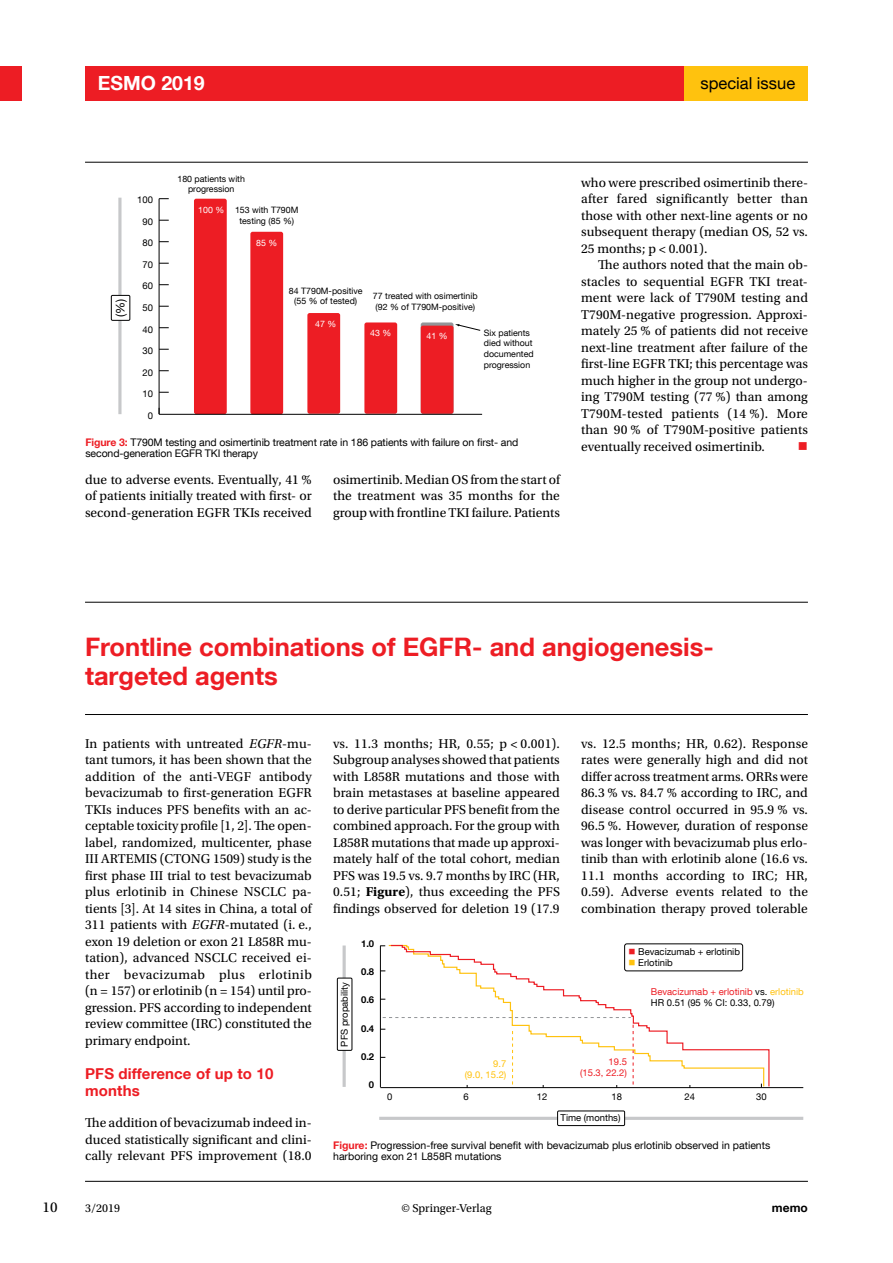
<style>
.page{position:relative;width:893px;height:1263px;background:#fff}
.page>*{position:absolute;margin:0;border:0;box-sizing:border-box;transform-origin:0 0}
.t1{font:700 25.5px/28.5px "Helvetica Neue LT Com";color:#ed1d24}
.t2{font:700 19.5px "Helvetica Neue LT Com";color:#fff}
.t3{font:16.5px "Helvetica Neue LT Com";color:#000}
.t4{font:700 15px/16.5px "Helvetica Neue LT Com";letter-spacing:.01em;color:#ed1d24}
.t5{font:15px "Utopia Std";color:#000}
.t6{font:13.5px/16.5px "Utopia Std";color:#000;text-align:justify}
.t7{font:13.5px "Wingdings";color:#ed1d24}
.t8{font:12px "Utopia Std";color:#000}
.t9{font:700 12px "Helvetica Neue LT Com";color:#000}
.t10{font:12px "Helvetica Neue LT Com";color:#000}
.t11{font:10.5px/11.2px "Helvetica Neue LT Com";letter-spacing:-.01em;color:#000}
.t12{font:9.45px/11.1px "Helvetica Neue LT Com";color:#000}
.t13{font:700 9.45px "Helvetica Neue LT Com";color:#000}
.t14{font:9.45px/11.1px "Helvetica Neue LT Com";color:#ed1d24;text-align:right}
.t15{font:9.45px/11.1px "Helvetica Neue LT Com";color:#ffc20e;text-align:right}
.t16{font:8.85px/10.6px "Helvetica Neue LT Com";color:#000;text-align:center}
.t17{font:8.85px "Helvetica Neue LT Com";color:#fff}
.s1{font-weight:700;color:#ed1d24}
.s2{font-style:italic}
.s3{font-weight:700}
.s4{color:#ed1d24}
.s5{color:#ffc20e}
</style>
<div class="page">
<div style="left:0;top:66px;width:21px;height:34px;background:#ed1d24"></div>
<div style="left:85px;top:66px;width:723px;height:34px;background:#ed1d24"></div>
<hr style="left:85px;top:162px;width:723px;height:1px;background:#000">
<hr style="left:85px;top:1181px;width:723px;height:1px;background:#000">
<div style="left:685px;top:66px;width:123px;height:34px;background:#ffc20e"></div>
<hr style="left:85px;top:714px;width:723px;height:1px;background:#000">
<hr style="left:85px;top:602px;width:723px;height:1px;background:#000">
<div style="left:194px;top:199px;width:33px;height:215px;background:#ed1d24;border-radius:2px"></div>
<div style="left:250px;top:232px;width:33px;height:182px;background:#ed1d24;border-radius:2px"></div>
<div style="left:307px;top:313px;width:33px;height:101px;background:#ed1d24;border-radius:2px"></div>
<div style="left:364px;top:322px;width:33px;height:92px;background:#ed1d24;border-radius:2px"></div>
<div style="left:421px;top:322px;width:32px;height:92px;background:linear-gradient(to right,#939598,#939598);border-radius:2px"></div>
<div style="left:421px;top:326px;width:32px;height:88px;background:#ed1d24;border-radius:2px"></div>
<svg style="left:118px;top:198px;width:4px;height:216px"></svg>
<div style="left:111px;top:295px;width:19px;height:25px;background:#fff"></div>
<div style="left:111px;top:295px;width:19px;height:25px;border:1px solid #000"></div>
<hr style="left:159px;top:199px;width:1px;height:215px;background:#000">
<hr style="left:159px;top:414px;width:323px;height:1px;background:#000">
<svg style="left:455px;top:324px;width:26px;height:7px"></svg>
<hr style="left:343px;top:945px;width:3px;height:142px;background:#c7c8ca">
<div style="left:337px;top:978px;width:15px;height:72px;background:#fff"></div>
<div style="left:337px;top:978px;width:15px;height:72px;border:1px solid #000"></div>
<hr style="left:379px;top:1117px;width:424px;height:3px;background:#c7c8ca">
<div style="left:558px;top:1111px;width:67px;height:14px;background:#fff"></div>
<div style="left:557px;top:1111px;width:68px;height:15px;border:1px solid #000"></div>
<hr style="left:380px;top:1087px;width:423px;height:1px;background:#000">
<hr style="left:380px;top:946px;width:1px;height:141px;background:#000">
<svg style="left:390px;top:944px;width:380px;height:143px"></svg>
<h2 class="t2" style="left:98px;top:71px;width:108px">ESMO 2019</h2>
<p class="t3" style="left:700px;top:73px;width:96px">special issue</p>
<p class="t10" style="left:113px;top:317px;width:20px;rotate:-90deg">(%)</p>
<p class="t12" style="left:137px;top:194px;width:17px">100</p>
<p class="t12" style="left:143px;top:216px;width:12px">90</p>
<p class="t12" style="left:143px;top:237px;width:12px">80</p>
<p class="t12" style="left:143px;top:259px;width:12px">70</p>
<p class="t12" style="left:143px;top:280px;width:12px">60</p>
<p class="t12" style="left:143px;top:302px;width:12px">50</p>
<p class="t12" style="left:143px;top:323px;width:12px">40</p>
<p class="t12" style="left:143px;top:345px;width:12px">30</p>
<p class="t12" style="left:143px;top:366px;width:12px">20</p>
<p class="t12" style="left:143px;top:388px;width:12px">10</p>
<p class="t12" style="left:148px;top:409px;width:7px">0</p>
<p class="t16" style="left:177px;top:173px;width:69px">180 patients with progression</p>
<p class="t16" style="left:235px;top:204px;width:65px">153 with T790M testing (85 %)</p>
<p class="t17" style="left:198px;top:204px;width:27px">100 %</p>
<p class="t17" style="left:256px;top:237px;width:23px">85 %</p>
<p class="t16" style="left:289px;top:285px;width:75px">84 T790M-positive (55 % of tested)</p>
<p class="t16" style="left:373px;top:290px;width:106px;text-align:left">77 treated with osimertinib (92 % of T790M-positive)</p>
<p class="t17" style="left:315px;top:318px;width:23px">47 %</p>
<p class="t17" style="left:370px;top:328px;width:23px">43 %</p>
<p class="t17" style="left:427px;top:330px;width:23px">41 %</p>
<p class="t16" style="left:484px;top:327px;width:51px;text-align:left">Six patients died without documented progression</p>
<p class="t11" style="left:85px;top:436px;width:434px"><span class="s1">Figure 3:</span> T790M testing and osimertinib treatment rate in 186 patients with failure on first- and second-generation EGFR TKI therapy</p>
<p class="t6" style="left:85px;top:471px;width:228px">due to adverse events. Eventually, 41 % of patients initially treated with first- or second-generation EGFR TKIs received</p>
<p class="t6" style="left:333px;top:471px;width:228px">osimertinib. Median OS from the start of the treatment was 35 months for the group with frontline TKI failure. Patients</p>
<p class="t6" style="left:581px;top:174px;width:228px">who were prescribed osimertinib there&shy;after fared significantly better than those with other next-line agents or no subsequent therapy (median OS, 52 vs.<br>25 months; p &lt; 0.001).</p>
<p class="t6" style="left:581px;top:257px;width:228px;text-indent:17px">The authors noted that the main ob&shy;stacles to sequential EGFR TKI treat&shy;ment were lack of T790M testing and T790M-negative progression. Approxi&shy;mately 25 % of patients did not receive next-line treatment after failure of the first-line EGFR TKI; this percentage was much higher in the group not undergo&shy;ing T790M testing (77 %) than among T790M-tested patients (14 %). More than 90 % of T790M-positive patients eventually received osimertinib.</p>
<p class="t7" style="left:798px;top:438px;width:12px">■</p>
<h1 class="t1" style="left:85px;top:632px;width:630px">Frontline combinations of EGFR- and angiogenesis&shy;targeted agents</h1>
<p class="t6" style="left:85px;top:735px;width:228px;text-align:left">In patients with untreated <span class="s2">EGFR</span>-mu&shy;tant tumors, it has been shown that the addition of the anti-VEGF antibody bevacizumab to first-generation EGFR TKIs induces PFS benefits with an ac&shy;ceptable toxicity profile [1, 2]. The open&shy;label, randomized, multicenter, phase III ARTEMIS (CTONG 1509) study is the first phase III trial to test bevacizumab plus erlotinib in Chinese NSCLC pa&shy;tients [3]. At 14 sites in China, a total of 311 patients with <span class="s2">EGFR</span>-mutated (i. e., exon 19 deletion or exon 21 L858R mu&shy;tation), advanced NSCLC received ei&shy;ther bevacizumab plus erlotinib (n = 157) or erlotinib (n = 154) until pro&shy;gression. PFS according to independent review committee (IRC) constituted the primary endpoint.</p>
<p class="t4" style="left:85px;top:1065px;width:190px">PFS difference of up to 10 months</p>
<p class="t6" style="left:85px;top:1115px;width:228px">The addition of bevacizumab indeed in&shy;duced statistically significant and clini&shy;cally relevant PFS improvement (18.0</p>
<p class="t6" style="left:333px;top:735px;width:228px">vs. 11.3 months; HR, 0.55; p &lt; 0.001).<br>Subgroup analyses showed that patients with L858R mutations and those with brain metastases at baseline appeared to derive particular PFS benefit from the combined approach. For the group with L858R mutations that made up approxi&shy;mately half of the total cohort, median PFS was 19.5 vs. 9.7 months by IRC (HR, 0.51; <span class="s3">Figure</span>), thus exceeding the PFS findings observed for deletion 19 (17.9</p>
<p class="t6" style="left:581px;top:735px;width:228px">vs. 12.5 months; HR, 0.62). Response rates were generally high and did not differ across treatment arms. ORRs were 86.3 % vs. 84.7 % according to IRC, and disease control occurred in 95.9 % vs.<br>96.5 %. However, duration of response was longer with bevacizumab plus erlo&shy;tinib than with erlotinib alone (16.6 vs.<br>11.1 months according to IRC; HR, 0.59). Adverse events related to the combination therapy proved tolerable</p>
<p class="t12" style="left:339px;top:1046px;width:66px;rotate:-90deg">PFS propability</p>
<p class="t13" style="left:361px;top:938px;width:15px">1.0</p>
<p class="t13" style="left:361px;top:966px;width:15px">0.8</p>
<p class="t13" style="left:361px;top:993px;width:15px">0.6</p>
<p class="t13" style="left:361px;top:1023px;width:15px">0.4</p>
<p class="t13" style="left:361px;top:1051px;width:15px">0.2</p>
<p class="t13" style="left:369px;top:1079px;width:7px">0</p>
<p class="t12" style="left:629px;top:946px;width:113px"><span class="s4">■</span> Bevacizumab + erlotinib</p>
<p class="t12" style="left:629px;top:957px;width:46px"><span class="s5">■</span> Erlotinib</p>
<p class="t15" style="left:465px;top:1058px;width:43px">9.7<br>(9.0, 15.2)</p>
<p class="t14" style="left:580px;top:1056px;width:48px">19.5<br>(15.3, 22.2)</p>
<p class="t12" style="left:651px;top:986px;width:154px"><span class="s4">Bevacizumab + erlotinib</span> vs. <span class="s5">erlotinib<br></span>HR 0.51 (95 % CI: 0.33, 0.79)</p>
<p class="t12" style="left:387px;top:1091px;width:7px">0</p>
<p class="t12" style="left:463px;top:1091px;width:7px">6</p>
<p class="t12" style="left:537px;top:1091px;width:12px">12</p>
<p class="t12" style="left:611px;top:1091px;width:12px">18</p>
<p class="t12" style="left:685px;top:1091px;width:12px">24</p>
<p class="t12" style="left:756px;top:1091px;width:12px">30</p>
<p class="t12" style="left:561px;top:1112px;width:61px">Time (months)</p>
<p class="t11" style="left:333px;top:1139px;width:439px"><span class="s1">Figure:</span> Progression-free survival benefit with bevacizumab plus erlotinib observed in patients harboring exon 21 L858R mutations</p>
<p class="t5" style="left:43px;top:1199px;width:16px">10</p>
<p class="t8" style="left:85px;top:1201px;width:37px">3/2019</p>
<p class="t8" style="left:401px;top:1201px;width:92px">© Springer-Verlag</p>
<p class="t9" style="left:772px;top:1200px;width:37px">memo</p>
</div>
